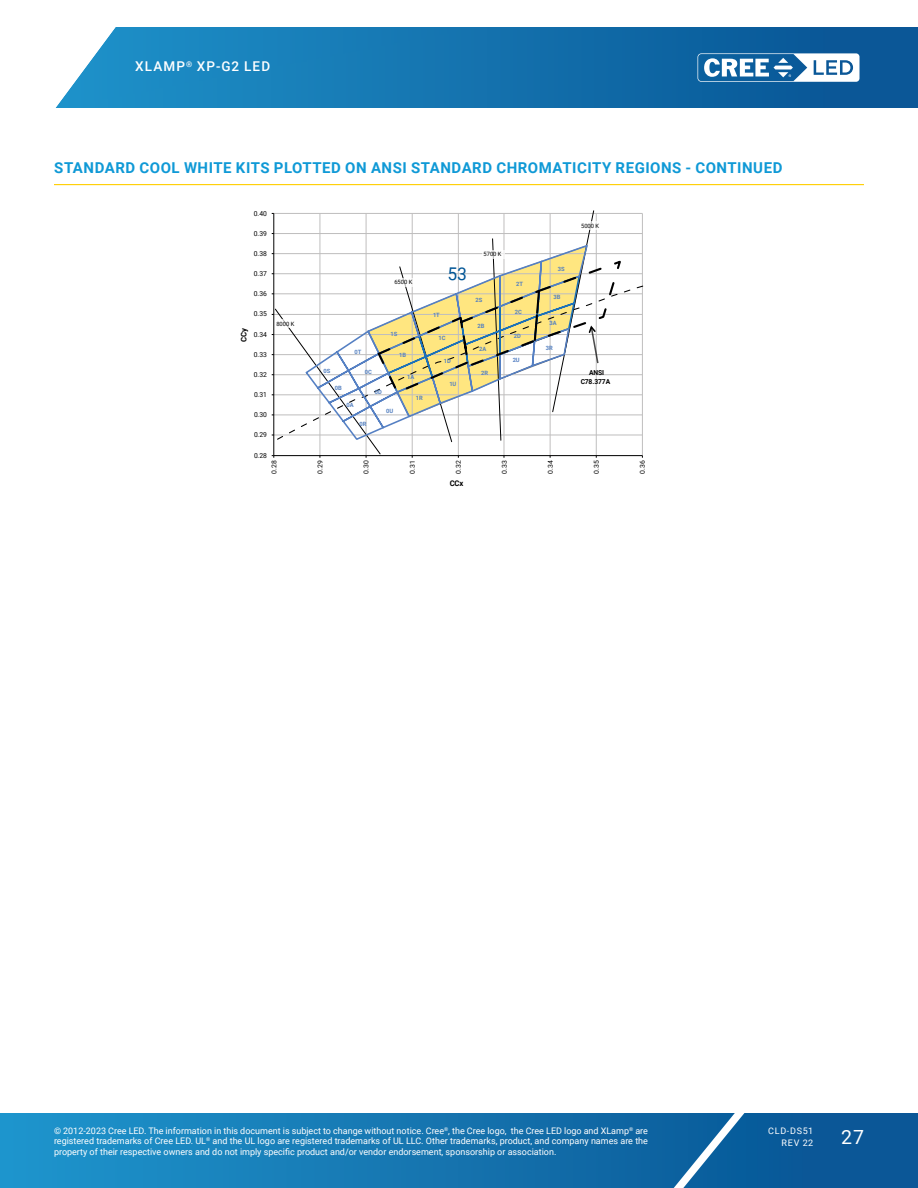
<style>
.page{position:relative;width:918px;height:1188px;background:#fff}
.page>*{position:absolute;margin:0;border:0;box-sizing:border-box;transform-origin:0 0}
.t1{font:19.5px "Roboto";color:#fff}
.t2{font:700 15px "Roboto";letter-spacing:.035em;color:#0f99d6}
.t3{font:500 13.5px "Roboto";letter-spacing:.085em;color:#fff}
.t4{font:9px/10.8px "Roboto";color:#fff;text-align:justify}
.t5{font:9px/12px "Roboto";letter-spacing:.085em;color:#fff;text-align:right}
.t6{font:700 7.8px "Roboto";color:#000}
.t7{font:700 7.65px "Roboto";color:#000}
.t8{font:6.9px "Roboto";letter-spacing:-.02em;color:#000}
.t9{font:700 6.9px/9px "Roboto";letter-spacing:-.02em;color:#000;text-align:center}
.t10{font:6.75px "Roboto";letter-spacing:-.02em;color:#000}
.t11{font:700 5.85px "Roboto";color:#5480c0}
.t12{font:5.85px "Roboto";color:#000}
.t13{font:700 5.85px "Roboto";color:#5580c3}
</style>
<div class="page">
<img style="left:0;top:1113px;width:918px;height:75px">
<svg style="left:644px;top:1113px;width:117px;height:75px;background:#1d6ca5"></svg>
<svg style="left:85px;top:27px;width:833px;height:81px;background:#1573ae"></svg>
<img style="left:55px;top:68px;width:30px;height:40px">
<svg style="left:698px;top:53px;width:162px;height:29px"></svg>
<hr style="left:54px;top:184px;width:810px;height:1px;background:#ffce00">
<hr style="left:274px;top:213px;width:368px;height:1px;background:#bfbebe">
<hr style="left:274px;top:233px;width:368px;height:1px;background:#bfbebe">
<hr style="left:274px;top:253px;width:368px;height:1px;background:#bfbebe">
<hr style="left:274px;top:273px;width:368px;height:1px;background:#bfbebe">
<hr style="left:642px;top:213px;width:1px;height:243px;background:#bfbebe">
<hr style="left:274px;top:455px;width:368px;height:1px;background:#000">
<svg style="left:623px;top:285px;width:21px;height:151px"></svg>
<svg style="left:272px;top:210px;width:351px;height:248px"></svg>
<h3 class="t3" style="left:135px;top:59px;width:136px">XLAMP<sup>®</sup> XP-G2 LED</h3>
<h2 class="t2" style="left:54px;top:161px;width:730px">STANDARD COOL WHITE KITS PLOTTED ON ANSI STANDARD CHROMATICITY REGIONS - CONTINUED</h2>
<p class="t8" style="left:254px;top:209px;width:14px">0.40</p>
<p class="t12" style="left:581px;top:223px;width:19px">5000 K</p>
<p class="t8" style="left:254px;top:229px;width:14px">0.39</p>
<p class="t8" style="left:254px;top:250px;width:14px">0.38</p>
<p class="t12" style="left:484px;top:251px;width:19px">5700 K</p>
<p class="t8" style="left:254px;top:270px;width:14px">0.37</p>
<p class="t11" style="left:558px;top:267px;width:8px">3S</p>
<p class="t12" style="left:394px;top:279px;width:19px">6500 K</p>
<p class="t11" style="left:516px;top:282px;width:8px">2T</p>
<p class="t8" style="left:254px;top:290px;width:14px">0.36</p>
<p class="t11" style="left:475px;top:298px;width:8px">2S</p>
<p class="t11" style="left:553px;top:295px;width:8px">3B</p>
<p class="t8" style="left:254px;top:310px;width:14px">0.35</p>
<p class="t7" style="left:241px;top:342px;width:15px;rotate:-90deg">CCy</p>
<p class="t8" style="left:254px;top:330px;width:14px">0.34</p>
<p class="t8" style="left:254px;top:350px;width:14px">0.33</p>
<p class="t12" style="left:276px;top:321px;width:19px">8000 K</p>
<p class="t11" style="left:354px;top:350px;width:8px">0T</p>
<p class="t11" style="left:391px;top:332px;width:8px">1S</p>
<p class="t11" style="left:399px;top:353px;width:8px">1B</p>
<p class="t11" style="left:433px;top:313px;width:8px">1T</p>
<p class="t11" style="left:439px;top:336px;width:9px">1C</p>
<p class="t11" style="left:444px;top:359px;width:9px">1D</p>
<p class="t11" style="left:478px;top:324px;width:8px">2B</p>
<p class="t11" style="left:479px;top:347px;width:9px">2A</p>
<p class="t11" style="left:515px;top:309px;width:9px">2C</p>
<p class="t11" style="left:514px;top:334px;width:9px">2D</p>
<p class="t13" style="left:513px;top:358px;width:9px">2U</p>
<p class="t11" style="left:550px;top:321px;width:9px">3A</p>
<p class="t11" style="left:546px;top:345px;width:8px">3R</p>
<p class="t8" style="left:254px;top:371px;width:14px">0.32</p>
<p class="t8" style="left:254px;top:391px;width:14px">0.31</p>
<p class="t11" style="left:324px;top:369px;width:8px">0S</p>
<p class="t11" style="left:335px;top:386px;width:8px">0B</p>
<p class="t11" style="left:365px;top:370px;width:9px">0C</p>
<p class="t11" style="left:375px;top:389px;width:9px">0D</p>
<p class="t11" style="left:407px;top:375px;width:9px">1A</p>
<p class="t11" style="left:416px;top:396px;width:8px">1R</p>
<p class="t11" style="left:449px;top:382px;width:9px">1U</p>
<p class="t11" style="left:481px;top:371px;width:8px">2R</p>
<p class="t9" style="left:581px;top:368px;width:31px">ANSI<br>C78.377A</p>
<p class="t8" style="left:254px;top:411px;width:14px">0.30</p>
<p class="t11" style="left:346px;top:403px;width:9px">0A</p>
<p class="t11" style="left:386px;top:409px;width:9px">0U</p>
<p class="t11" style="left:359px;top:422px;width:8px">0R</p>
<p class="t8" style="left:254px;top:431px;width:14px">0.29</p>
<p class="t8" style="left:254px;top:451px;width:14px">0.28</p>
<p class="t10" style="left:270px;top:474px;width:15px;rotate:-90deg">0.28</p>
<p class="t10" style="left:316px;top:474px;width:15px;rotate:-90deg">0.29</p>
<p class="t10" style="left:362px;top:474px;width:15px;rotate:-90deg">0.30</p>
<p class="t10" style="left:408px;top:474px;width:15px;rotate:-90deg">0.31</p>
<p class="t10" style="left:454px;top:474px;width:15px;rotate:-90deg">0.32</p>
<p class="t10" style="left:501px;top:474px;width:15px;rotate:-90deg">0.33</p>
<p class="t10" style="left:547px;top:474px;width:15px;rotate:-90deg">0.34</p>
<p class="t10" style="left:593px;top:474px;width:15px;rotate:-90deg">0.35</p>
<p class="t10" style="left:639px;top:474px;width:15px;rotate:-90deg">0.36</p>
<p class="t6" style="left:450px;top:481px;width:15px">CCx</p>
<p class="t4" style="left:54px;top:1126px;width:596px">© 2012-2023 Cree LED. The information in this document is subject to change without notice. Cree<sup>®</sup>, the Cree logo, the Cree LED logo and XLamp<sup>®</sup> are registered trademarks of Cree LED. UL<sup>®</sup> and the UL logo are registered trademarks of UL LLC. Other trademarks, product, and company names are the property of their respective owners and do not imply speci昀椀c product and/or vendor endorsement, sponsorship or association.</p>
<p class="t5" style="left:768px;top:1125px;width:47px">CLD-DS51<br>REV 22</p>
<h1 class="t1" style="left:841px;top:1129px;width:24px">27</h1>
</div>
